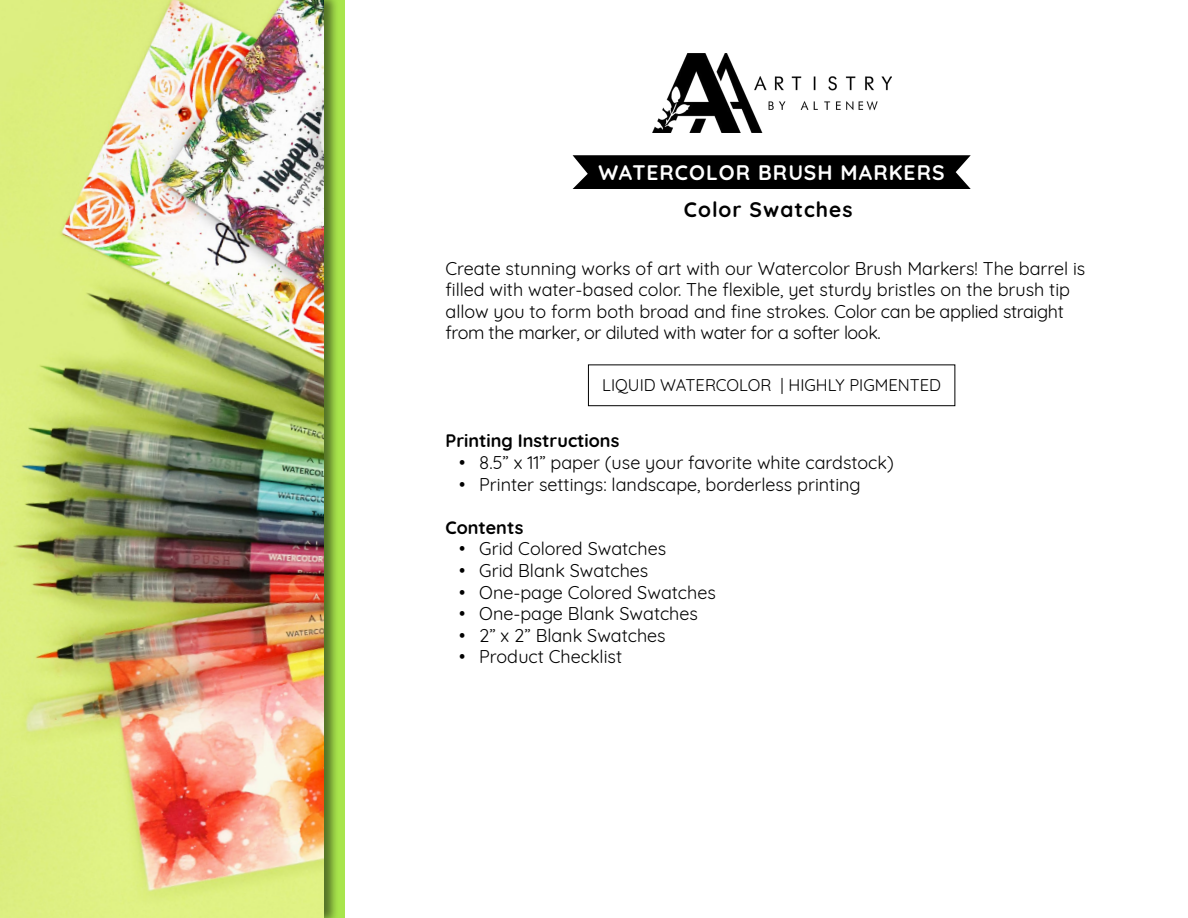
<style>
.page{position:relative;width:1188px;height:918px;background:#fff}
.page>*{position:absolute;margin:0;border:0;box-sizing:border-box;transform-origin:0 0}
.t1{font:700 21px "Quicksand";letter-spacing:.05em;color:#fff}
.t2{font:700 21px "Quicksand";letter-spacing:.05em;color:#000}
.t3{font:18px/21.6px "Quicksand";color:#000}
.t4{font:700 18px "Quicksand";color:#000}
.t5{font:16.5px "Quicksand";color:#000}
</style>
<div class="page">
<div style="left:324px;top:0;width:20px;height:918px;background:#a8e54c"></div>
<div style="left:0;top:0;width:339px;height:918px;background:#000;opacity:.5"></div>
<img style="left:0;top:0;width:324px;height:918px">
<div style="left:573px;top:155px;width:398px;height:34px;background:#000"></div>
<div style="left:588px;top:364px;width:367px;height:42px;border:1px solid #000"></div>
<img style="left:652px;top:54px;width:239px;height:79px">
<p class="t1" style="left:599px;top:156px;width:348px">WATERCOLOR BRUSH MARKERS</p>
<p class="t2" style="left:684px;top:192px;width:170px">Color Swatches</p>
<p class="t3" style="left:446px;top:255px;width:641px">Create stunning works of art with our Watercolor Brush Markers! The barrel is filled with water-based color. The flexible, yet sturdy bristles on the brush tip allow you to form both broad and fine strokes. Color can be applied straight from the marker, or diluted with water for a softer look.</p>
<p class="t5" style="left:602px;top:373px;width:340px">LIQUID WATERCOLOR | HIGHLY PIGMENTED</p>
<p class="t4" style="left:446px;top:426px;width:175px">Printing Instructions</p>
<p class="t3" style="left:459px;top:450px;width:436px">• 8.5” x 11” paper (use your favorite white cardstock)</p>
<p class="t3" style="left:459px;top:471px;width:403px">• Printer settings: landscape, borderless printing</p>
<p class="t4" style="left:446px;top:512px;width:79px">Contents</p>
<p class="t3" style="left:459px;top:536px;width:209px">• Grid Colored Swatches</p>
<p class="t3" style="left:459px;top:558px;width:191px">• Grid Blank Swatches</p>
<p class="t3" style="left:459px;top:579px;width:258px">• One-page Colored Swatches</p>
<p class="t3" style="left:459px;top:601px;width:240px">• One-page Blank Swatches</p>
<p class="t3" style="left:459px;top:623px;width:208px">• 2” x 2” Blank Swatches</p>
<p class="t3" style="left:459px;top:644px;width:165px">• Product Checklist</p>
</div>
